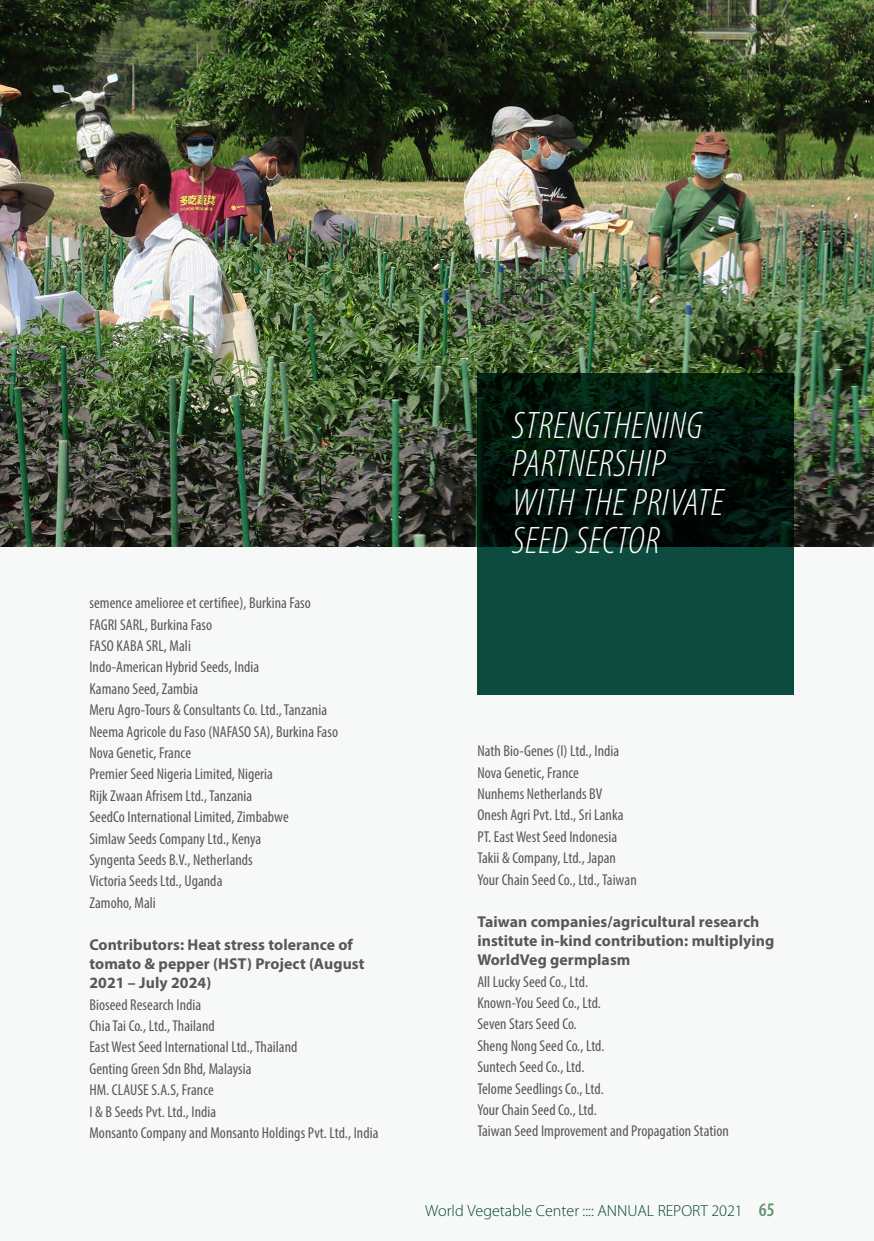
<style>
.page{position:relative;width:874px;height:1241px;background:#fff}
.page>*{position:absolute;margin:0;border:0;box-sizing:border-box;transform-origin:0 0}
.t1{font:italic 300 condensed 38.5px/38.5px "Myriad Pro";letter-spacing:.025em;color:#fff}
.t2{font:300 16.1px "Myriad Pro";color:#004436}
.t3{font:condensed 15.75px/21.3px "Myriad Pro";letter-spacing:.005em;color:#595757}
.t4{font:700 15.75px/18.9px "Myriad Pro";letter-spacing:.005em;color:#595757}
.s1{font-weight:600;font-stretch:condensed;font-size:19.25px;color:#649372}
</style>
<div class="page">
<div style="left:0;top:0;width:873px;height:1240px;background:#f7f8f8"></div>
<img style="left:0;top:0;width:873px;height:546px">
<svg style="left:477px;top:374px;width:316px;height:320px;background:#072e22"></svg>
<p class="t3" style="left:89px;top:592px;width:250px">semence amelioree et certifiee), Burkina Faso<br>FAGRI SARL, Burkina Faso<br>FASO KABA SRL, Mali<br>Indo-American Hybrid Seeds, India<br>Kamano Seed, Zambia<br>Meru Agro-Tours &amp; Consultants Co. Ltd., Tanzania<br>Neema Agricole du Faso (NAFASO SA), Burkina Faso<br>Nova Genetic, France<br>Premier Seed Nigeria Limited, Nigeria<br>Rijk Zwaan Afrisem Ltd., Tanzania<br>SeedCo International Limited, Zimbabwe<br>Simlaw Seeds Company Ltd., Kenya<br>Syngenta Seeds B.V., Netherlands<br>Victoria Seeds Ltd., Uganda<br>Zamoho, Mali</p>
<p class="t4" style="left:89px;top:935px;width:276px">Contributors: Heat stress tolerance of tomato &amp; pepper (HST) Project (August<br>2021 – July 2024)</p>
<p class="t3" style="left:89px;top:993px;width:290px">Bioseed Research India<br>Chia Tai Co., Ltd., Thailand<br>East West Seed International Ltd., Thailand<br>Genting Green Sdn Bhd, Malaysia<br>HM. CLAUSE S.A.S, France<br>I &amp; B Seeds Pvt. Ltd., India<br>Monsanto Company and Monsanto Holdings Pvt. Ltd., India</p>
<h1 class="t1" style="left:512px;top:405px;width:213px">STRENGTHENING<br>PARTNERSHIP<br>WITH THE PRIVATE<br>SEED SECTOR</h1>
<p class="t3" style="left:477px;top:740px;width:161px">Nath Bio-Genes (I) Ltd., India<br>Nova Genetic, France<br>Nunhems Netherlands BV<br>Onesh Agri Pvt. Ltd., Sri Lanka<br>PT. East West Seed Indonesia<br>Takii &amp; Company, Ltd., Japan<br>Your Chain Seed Co., Ltd., Taiwan</p>
<p class="t4" style="left:477px;top:911px;width:298px">Taiwan companies/agricultural research institute in-kind contribution: multiplying<br>WorldVeg germplasm</p>
<p class="t3" style="left:477px;top:970px;width:253px">All Lucky Seed Co., Ltd.<br>Known-You Seed Co., Ltd.<br>Seven Stars Seed Co.<br>Sheng Nong Seed Co., Ltd.<br>Suntech Seed Co., Ltd.<br>Telome Seedlings Co., Ltd.<br>Your Chain Seed Co., Ltd.<br>Taiwan Seed Improvement and Propagation Station</p>
<p class="t2" style="left:425px;top:1200px;width:351px">World Vegetable Center :::: ANNUAL REPORT 2021 <span class="s1">65</span></p>
</div>
